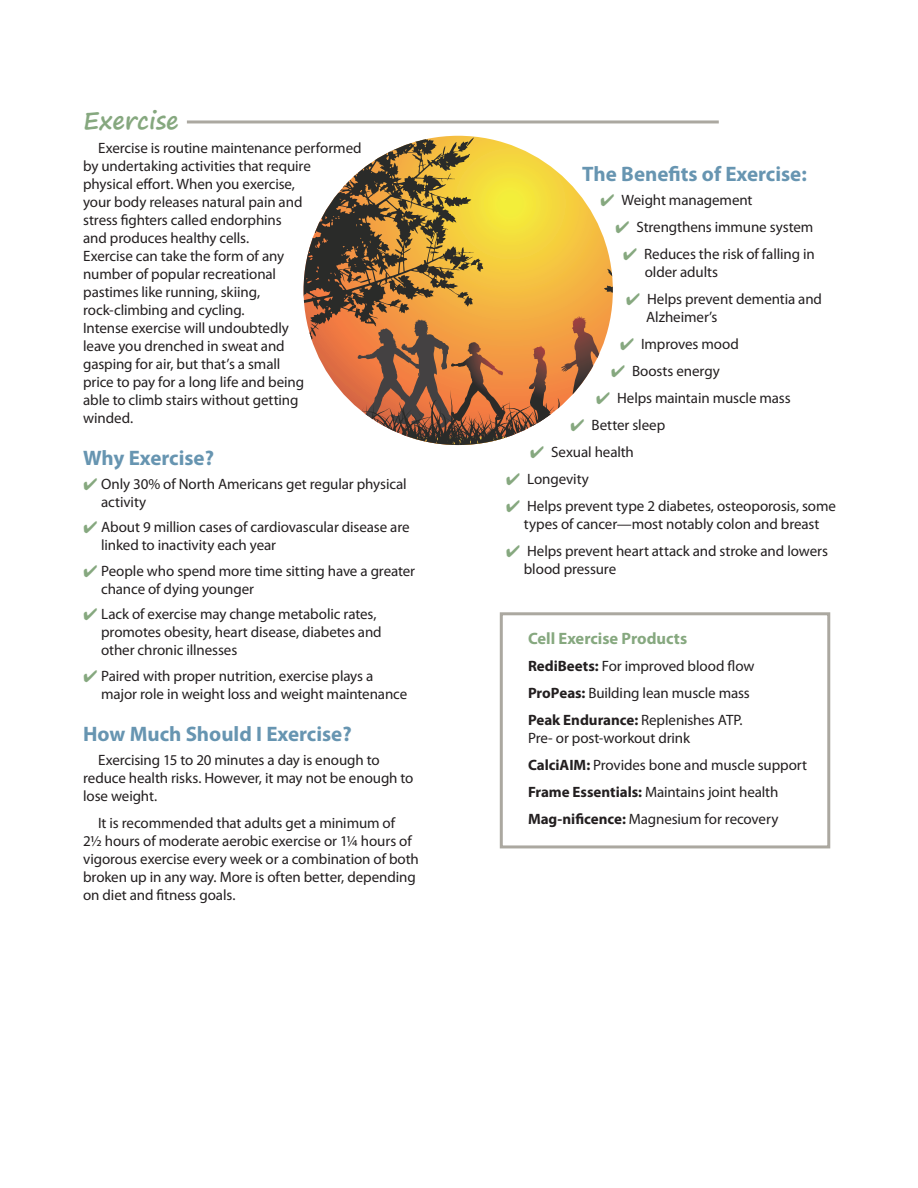
<style>
.page{position:relative;width:918px;height:1188px;background:#fff}
.page>*{position:absolute;margin:0;border:0;box-sizing:border-box;transform-origin:0 0}
.mini_head{font:700 24px "Segoe Print";color:#86a87f}
.subhead{font:700 21px "Myriad Pro";color:#6795b1}
.mini_subhead{font:700 16.5px "Myriad Pro";color:#86a87f}
.body_copy{font:15px/18px "Myriad Pro";letter-spacing:-.01em;color:#231f20}
.s1{color:#86a87f}
.s2{font-weight:700}
</style>
<div class="page">
<div style="left:500px;top:612px;width:330px;height:236px;border:3px solid #aba8a0"></div>
<hr style="left:187px;top:120px;width:532px;height:3px;background:#aba8a0">
<svg style="left:304px;top:136px;width:309px;height:309px"></svg>
<p class="mini_head" style="left:83px;top:98px;width:97px">Exercise</p>
<p class="body_copy" style="left:83px;top:139px;width:280px;text-indent:15px">Exercise is routine maintenance performed by undertaking activities that require physical effort. When you exercise,<br>your body releases natural pain and<br>stress fighters called endorphins<br>and produces healthy cells.<br>Exercise can take the form of any<br>number of popular recreational<br>pastimes like running, skiing,<br>rock-climbing and cycling.<br>Intense exercise will undoubtedly<br>leave you drenched in sweat and<br>gasping for air, but that’s a small<br>price to pay for a long life and being<br>able to climb stairs without getting<br>winded.</p>
<p class="subhead" style="left:83px;top:444px;width:132px">Why Exercise?</p>
<p class="body_copy" style="left:101px;top:475px;width:307px;text-indent:-18px"><span class="s1">✔</span> Only 30% of North Americans get regular physical activity</p>
<p class="body_copy" style="left:101px;top:518px;width:310px;text-indent:-18px"><span class="s1">✔</span> About 9 million cases of cardiovascular disease are linked to inactivity each year</p>
<p class="body_copy" style="left:101px;top:562px;width:316px;text-indent:-18px"><span class="s1">✔</span> People who spend more time sitting have a greater chance of dying younger</p>
<p class="body_copy" style="left:101px;top:605px;width:282px;text-indent:-18px"><span class="s1">✔</span> Lack of exercise may change metabolic rates, promotes obesity, heart disease, diabetes and other chronic illnesses</p>
<p class="body_copy" style="left:101px;top:667px;width:308px;text-indent:-18px"><span class="s1">✔</span> Paired with proper nutrition, exercise plays a major role in weight loss and weight maintenance</p>
<p class="subhead" style="left:83px;top:720px;width:270px">How Much Should I Exercise?</p>
<p class="body_copy" style="left:83px;top:751px;width:332px;text-indent:15px">Exercising 15 to 20 minutes a day is enough to reduce health risks. However, it may not be enough to lose weight.</p>
<p class="body_copy" style="left:83px;top:814px;width:337px;text-indent:15px">It is recommended that adults get a minimum of<br>2½ hours of moderate aerobic exercise or 1¼ hours of vigorous exercise every week or a combination of both broken up in any way. More is often better, depending on diet and fitness goals.</p>
<p class="subhead" style="left:582px;top:160px;width:226px">The Benefits of Exercise:</p>
<p class="body_copy" style="left:600px;top:191px;width:154px"><span class="s1">✔</span> Weight management</p>
<p class="body_copy" style="left:615px;top:218px;width:200px"><span class="s1">✔</span> Strengthens immune system</p>
<p class="body_copy" style="left:645px;top:245px;width:172px;text-indent:-22px"><span class="s1">✔</span> Reduces the risk of falling in older adults</p>
<p class="body_copy" style="left:646px;top:290px;width:177px;text-indent:-20px"><span class="s1">✔</span> Helps prevent dementia and<br>Alzheimer’s</p>
<p class="body_copy" style="left:620px;top:335px;width:121px"><span class="s1">✔</span> Improves mood</p>
<p class="body_copy" style="left:611px;top:362px;width:111px"><span class="s1">✔</span> Boosts energy</p>
<p class="body_copy" style="left:596px;top:389px;width:196px"><span class="s1">✔</span> Helps maintain muscle mass</p>
<p class="body_copy" style="left:570px;top:416px;width:96px"><span class="s1">✔</span> Better sleep</p>
<p class="body_copy" style="left:530px;top:443px;width:106px"><span class="s1">✔</span> Sexual health</p>
<p class="body_copy" style="left:506px;top:470px;width:85px"><span class="s1">✔</span> Longevity</p>
<p class="body_copy" style="left:506px;top:497px;width:332px;text-align:center"><span class="s1">✔</span> Helps prevent type 2 diabetes, osteoporosis, some types of cancer—most notably colon and breast</p>
<p class="body_copy" style="left:524px;top:542px;width:306px;text-indent:-18px"><span class="s1">✔</span> Helps prevent heart attack and stroke and lowers blood pressure</p>
<p class="mini_subhead" style="left:528px;top:628px;width:161px">Cell Exercise Products</p>
<p class="body_copy" style="left:528px;top:657px;width:228px"><span class="s2">RediBeets:</span> For improved blood flow</p>
<p class="body_copy" style="left:528px;top:684px;width:223px"><span class="s2">ProPeas:</span> Building lean muscle mass</p>
<p class="body_copy" style="left:528px;top:711px;width:216px"><span class="s2">Peak Endurance:</span> Replenishes ATP.<br>Pre- or post-workout drink</p>
<p class="body_copy" style="left:528px;top:756px;width:281px"><span class="s2">CalciAIM:</span> Provides bone and muscle support</p>
<p class="body_copy" style="left:528px;top:783px;width:252px"><span class="s2">Frame Essentials:</span> Maintains joint health</p>
<p class="body_copy" style="left:528px;top:810px;width:252px"><span class="s2">Mag-nificence:</span> Magnesium for recovery</p>
</div>
